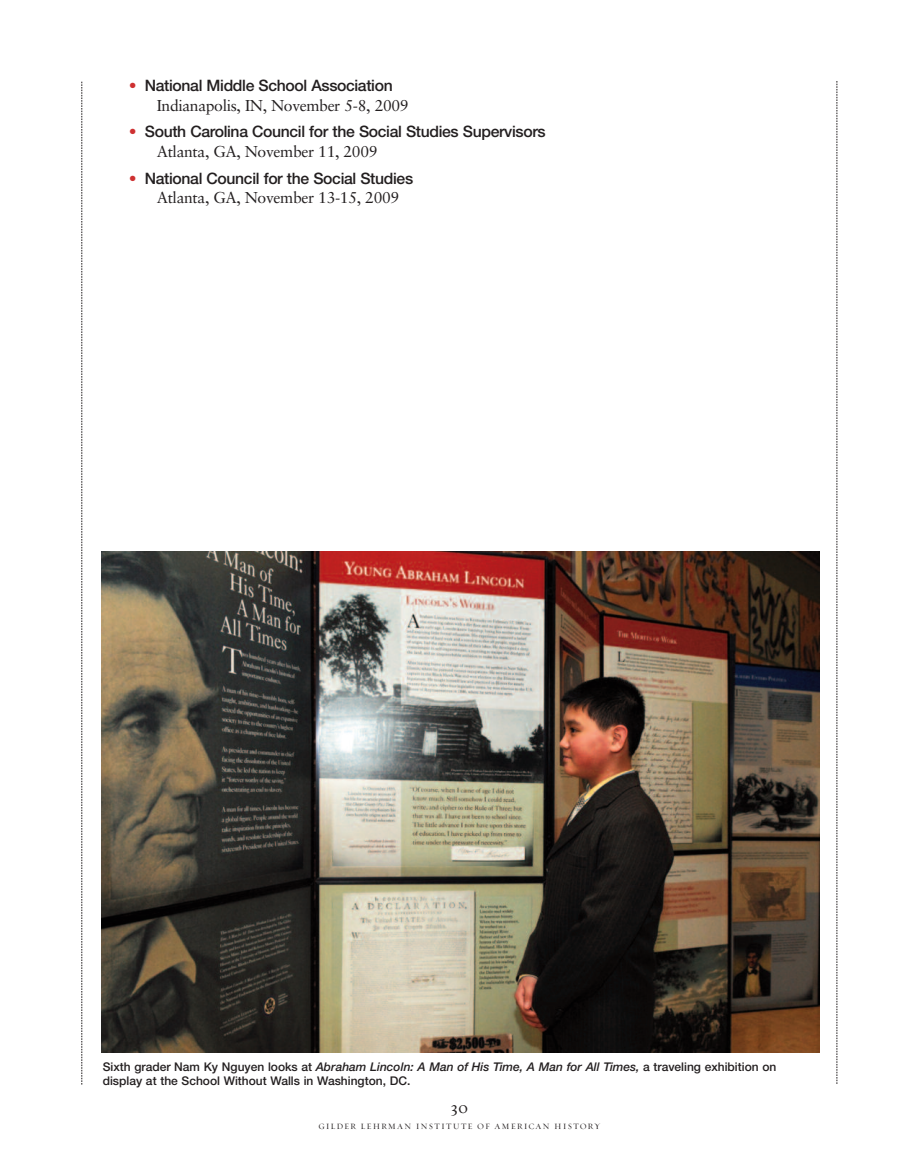
<style>
.page{position:relative;width:918px;height:1161px;background:#fff}
.page>*{position:absolute;margin:0;border:0;box-sizing:border-box;transform-origin:0 0}
.t1{font:16.5px "Requiem Text HTF Roman";color:#231f20}
.t2{font:500 15.75px "Helvetica Neue";letter-spacing:-.02em;color:#231f20}
.t3{font:15.75px "Sabon";letter-spacing:-.02em;color:#231f20}
.t4{font:500 12px/14.4px "Helvetica Neue";color:#231f20}
.t5{font:11.25px "Requiem Fine HTF Small Caps";letter-spacing:.08em;color:#231f20}
.s1{font-style:italic}
</style>
<div class="page">
<svg style="left:82px;top:82px;width:1px;height:1003px"></svg>
<svg style="left:837px;top:81px;width:1px;height:1003px"></svg>
<img style="left:101px;top:551px;width:718px;height:501px">
<h2 class="t2" style="left:130px;top:80px;width:265px"><sup>●</sup> National Middle School Association</h2>
<h2 class="t3" style="left:157px;top:99px;width:253px">Indianapolis, IN, November 5-8, 2009</h2>
<h2 class="t2" style="left:130px;top:126px;width:417px"><sup>●</sup> South Carolina Council for the Social Studies Supervisors</h2>
<h2 class="t3" style="left:157px;top:145px;width:222px">Atlanta, GA, November 11, 2009</h2>
<h2 class="t2" style="left:130px;top:172px;width:285px"><sup>●</sup> National Council for the Social Studies</h2>
<h2 class="t3" style="left:157px;top:191px;width:244px">Atlanta, GA, November 13-15, 2009</h2>
<p class="t4" style="left:103px;top:1060px;width:675px">Sixth grader Nam Ky Nguyen looks at <span class="s1">Abraham Lincoln: A Man of His Time, A Man for All Times,</span> a traveling exhibition on display at the School Without Walls in Washington, DC.</p>
<h1 class="t1" style="left:451px;top:1098px;width:19px">30</h1>
<p class="t5" style="left:319px;top:1119px;width:283px">gilder lehrman institute of american history</p>
</div>
